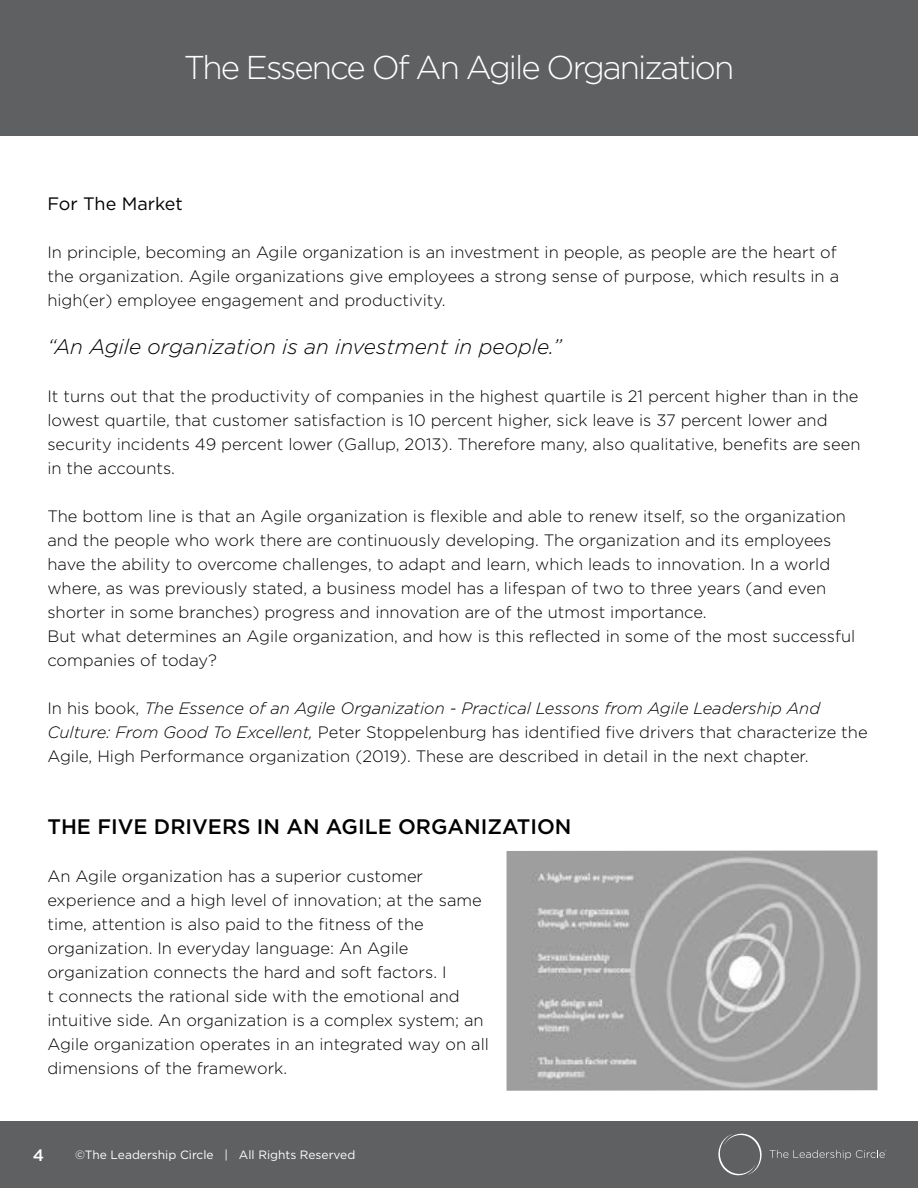
<style>
.page{position:relative;width:918px;height:1188px;background:#fff}
.page>*{position:absolute;margin:0;border:0;box-sizing:border-box;transform-origin:0 0}
.t1{font:300 33px "Gotham";letter-spacing:-.06em;color:#fff}
.t2{font:italic 300 21px "Gotham";color:#000}
.t3{font:500 21px "Gotham";color:#000}
.t4{font:18px "Gotham";color:#000}
.t5{font:300 16.5px/24px "Gotham";color:#000}
.t6{font:500 16.5px "Gotham";color:#fff}
.t7{font:12px "Gotham";color:#fff}
.s1{font-style:italic}
</style>
<div class="page">
<div style="left:0;top:0;width:918px;height:136px;background:#5f6062"></div>
<div style="left:0;top:1121px;width:918px;height:67px;background:#5f6062"></div>
<svg style="left:718px;top:1133px;width:44px;height:43px"></svg>
<svg style="left:770px;top:1150px;width:116px;height:10px"></svg>
<img style="left:507px;top:850px;width:371px;height:241px">
<h1 class="t1" style="left:184px;top:47px;width:552px">The Essence Of An Agile Organization</h1>
<p class="t4" style="left:47px;top:192px;width:137px">For The Market</p>
<p class="t5" style="left:47px;top:240px;width:793px">In principle, becoming an Agile organization is an investment in people, as people are the heart of the organization. Agile organizations give employees a strong sense of purpose, which results in a high(er) employee engagement and productivity.</p>
<p class="t2" style="left:47px;top:333px;width:516px">“An Agile organization is an investment in people.”</p>
<p class="t5" style="left:47px;top:384px;width:815px">It turns out that the productivity of companies in the highest quartile is 21 percent higher than in the lowest quartile, that customer satisfaction is 10 percent higher, sick leave is 37 percent lower and security incidents 49 percent lower (Gallup, 2013). Therefore many, also qualitative, benefits are seen in the accounts.</p>
<p class="t5" style="left:47px;top:504px;width:809px">The bottom line is that an Agile organization is flexible and able to renew itself, so the organization and the people who work there are continuously developing. The organization and its employees have the ability to overcome challenges, to adapt and learn, which leads to innovation. In a world where, as was previously stated, a business model has a lifespan of two to three years (and even shorter in some branches) progress and innovation are of the utmost importance.<br>But what determines an Agile organization, and how is this reflected in some of the most successful companies of today?</p>
<p class="t5" style="left:47px;top:696px;width:822px">In his book, <span class="s1">The Essence of an Agile Organization - Practical Lessons from Agile Leadership And<br>Culture: From Good To Excellent,</span> Peter Stoppelenburg has identified five drivers that characterize the<br>Agile, High Performance organization (2019). These are described in detail in the next chapter.</p>
<p class="t3" style="left:47px;top:813px;width:526px">THE FIVE DRIVERS IN AN AGILE ORGANIZATION</p>
<p class="t5" style="left:47px;top:864px;width:443px">An Agile organization has a superior customer experience and a high level of innovation; at the same time, attention is also paid to the fitness of the organization. In everyday language: An Agile organization connects the hard and soft factors. I<br>t connects the rational side with the emotional and intuitive side. An organization is a complex system; an Agile organization operates in an integrated way on all dimensions of the framework.</p>
<p class="t6" style="left:33px;top:1144px;width:13px">4</p>
<p class="t7" style="left:75px;top:1147px;width:282px">©The Leadership Circle | All Rights Reserved</p>
</div>
